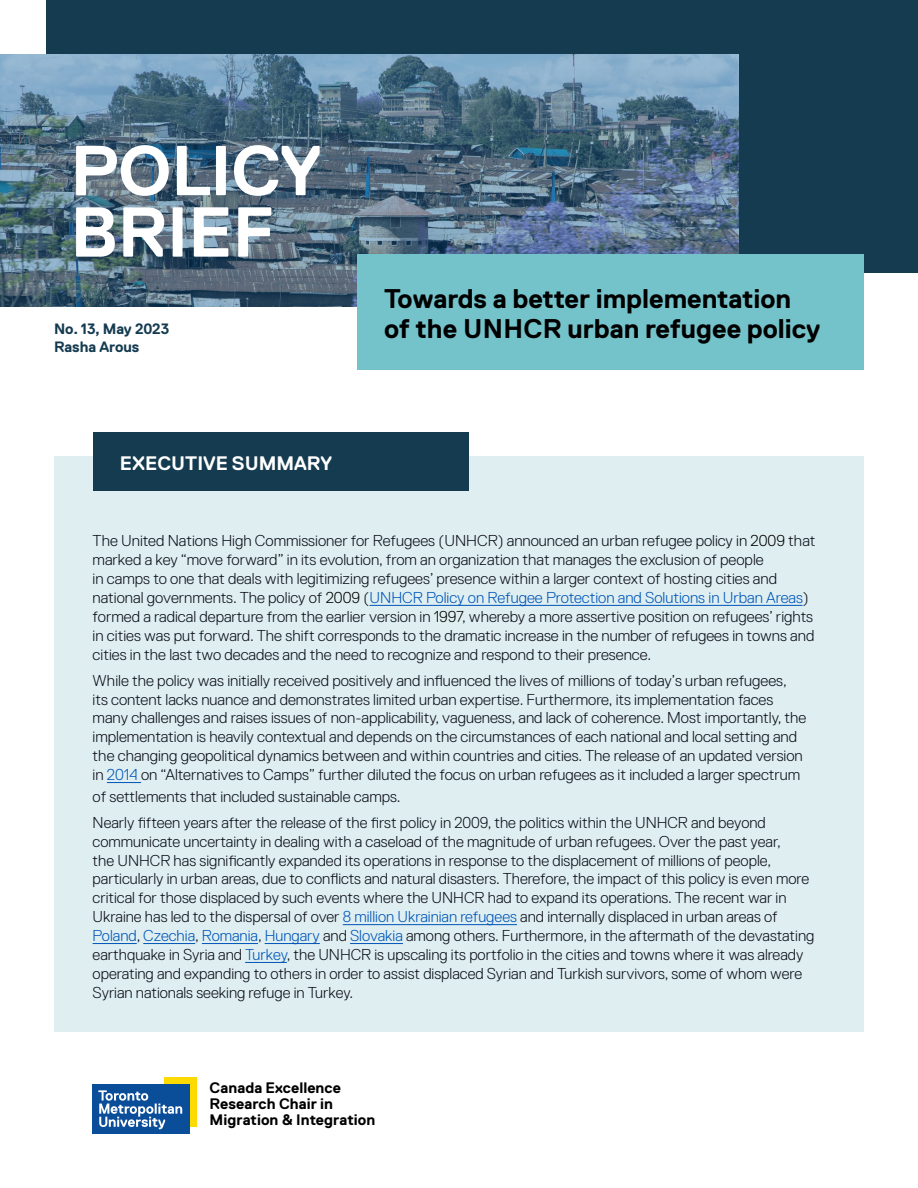
<style>
.page{position:relative;width:918px;height:1188px;background:#fff}
.page>*{position:absolute;margin:0;border:0;box-sizing:border-box;transform-origin:0 0}
.t1{font:700 70.5px/61.5px "Replica Std";letter-spacing:-.005em;color:#fff}
.t2{font:700 27px/30px "Replica Std";color:#000}
.t3{font:700 19.5px "Replica Std";color:#fff}
.t4{font:300 15.75px/18.9px "Replica Std";color:#0e101a}
.t5{font:700 15.15px/16px "Replica Std";letter-spacing:.005em;color:#000}
.t6{font:700 15px/18px "Replica Std";color:#143b50}
.s1{color:#000}
.s2{color:#0055b8}
</style>
<div class="page">
<div style="left:46px;top:0;width:872px;height:272px;background:#143b50"></div>
<div style="left:54px;top:456px;width:810px;height:576px;background:#dfeff1"></div>
<div style="left:93px;top:432px;width:376px;height:58px;background:#143b50"></div>
<hr style="left:369px;top:605px;width:434px;height:1px;background:#0055b8">
<hr style="left:107px;top:782px;width:34px;height:1px;background:#0055b8">
<hr style="left:343px;top:924px;width:174px;height:1px;background:#0055b8">
<hr style="left:93px;top:943px;width:44px;height:1px;background:#0055b8">
<hr style="left:143px;top:943px;width:52px;height:1px;background:#0055b8">
<hr style="left:202px;top:943px;width:56px;height:1px;background:#0055b8">
<hr style="left:265px;top:943px;width:55px;height:1px;background:#0055b8">
<hr style="left:350px;top:943px;width:53px;height:1px;background:#0055b8">
<hr style="left:245px;top:962px;width:42px;height:1px;background:#0055b8">
<div style="left:164px;top:1077px;width:33px;height:50px;background:#fedb00"></div>
<div style="left:92px;top:1085px;width:97px;height:49px;background:#0a4e99"></div>
<svg style="left:98px;top:1090px;width:84px;height:39px"></svg>
<svg style="left:0;top:54px;width:738px;height:253px;background:#58768c"></svg>
<div style="left:358px;top:255px;width:506px;height:115px;background:#74c3cb"></div>
<h1 class="t1" style="left:70px;top:140px;width:253px">POLICY<br>BRIEF</h1>
<p class="t6" style="left:54px;top:320px;width:117px">No. 13, May 2023<br>Rasha Arous</p>
<p class="t3" style="left:120px;top:453px;width:214px">EXECUTIVE SUMMARY</p>
<h2 class="t2" style="left:384px;top:284px;width:438px">Towards a better implementation of the UNHCR urban refugee policy</h2>
<p class="t4" style="left:93px;top:532px;width:724px">The United Nations High Commissioner for Refugees (UNHCR) announced an urban refugee policy in <span class="s1">2009</span> that marked a key “move forward” in its evolution, from an organization that manages the exclusion of people<br>in camps to one that deals with legitimizing refugees’ presence within a larger context of hosting cities and national governments. The policy of <span class="s1">2009</span> (<span class="s2">UNHCR Policy on Refugee Protection and Solutions in Urban Areas</span>) formed a radical departure from the earlier version in <span class="s1">1997</span>, whereby a more assertive position on refugees’ rights in cities was put forward. The shift corresponds to the dramatic increase in the number of refugees in towns and cities in the last two decades and the need to recognize and respond to their presence.</p>
<p class="t4" style="left:93px;top:671px;width:715px">While the policy was initially received positively and influenced the lives of millions of today’s urban refugees,<br>its content lacks nuance and demonstrates limited urban expertise. Furthermore, its implementation faces many challenges and raises issues of non-applicability, vagueness, and lack of coherence. Most importantly, the implementation is heavily contextual and depends on the circumstances of each national and local setting and the changing geopolitical dynamics between and within countries and cities. The release of an updated version in <span class="s2">2014</span> on “Alternatives to Camps” further diluted the focus on urban refugees as it included a larger spectrum</p>
<p class="t4" style="left:93px;top:783px;width:675px;line-height:26px">of settlements that included sustainable camps.<br>Nearly fifteen years after the release of the first policy in 2009, the politics within the UNHCR and beyond</p>
<p class="t4" style="left:93px;top:832px;width:723px">communicate uncertainty in dealing with a caseload of the magnitude of urban refugees. Over the past year,<br>the UNHCR has significantly expanded its operations in response to the displacement of millions of people, particularly in urban areas, due to conflicts and natural disasters. Therefore, the impact of this policy is even more critical for those displaced by such events where the UNHCR had to expand its operations. The recent war in Ukraine has led to the dispersal of over <span class="s2">8 million Ukrainian refugees</span> and internally displaced in urban areas of <span class="s2">Poland</span>, <span class="s2">Czechia</span>, <span class="s2">Romania</span>, <span class="s2">Hungary</span> and <span class="s2">Slovakia</span> among others. Furthermore, in the aftermath of the devastating earthquake in Syria and <span class="s2">Turkey</span>, the UNHCR is upscaling its portfolio in the cities and towns where it was already operating and expanding to others in order to assist displaced Syrian and Turkish survivors, some of whom were Syrian nationals seeking refuge in Turkey.</p>
<p class="t5" style="left:210px;top:1080px;width:167px">Canada Excellence<br>Research Chair in<br>Migration &amp; Integration</p>
</div>
